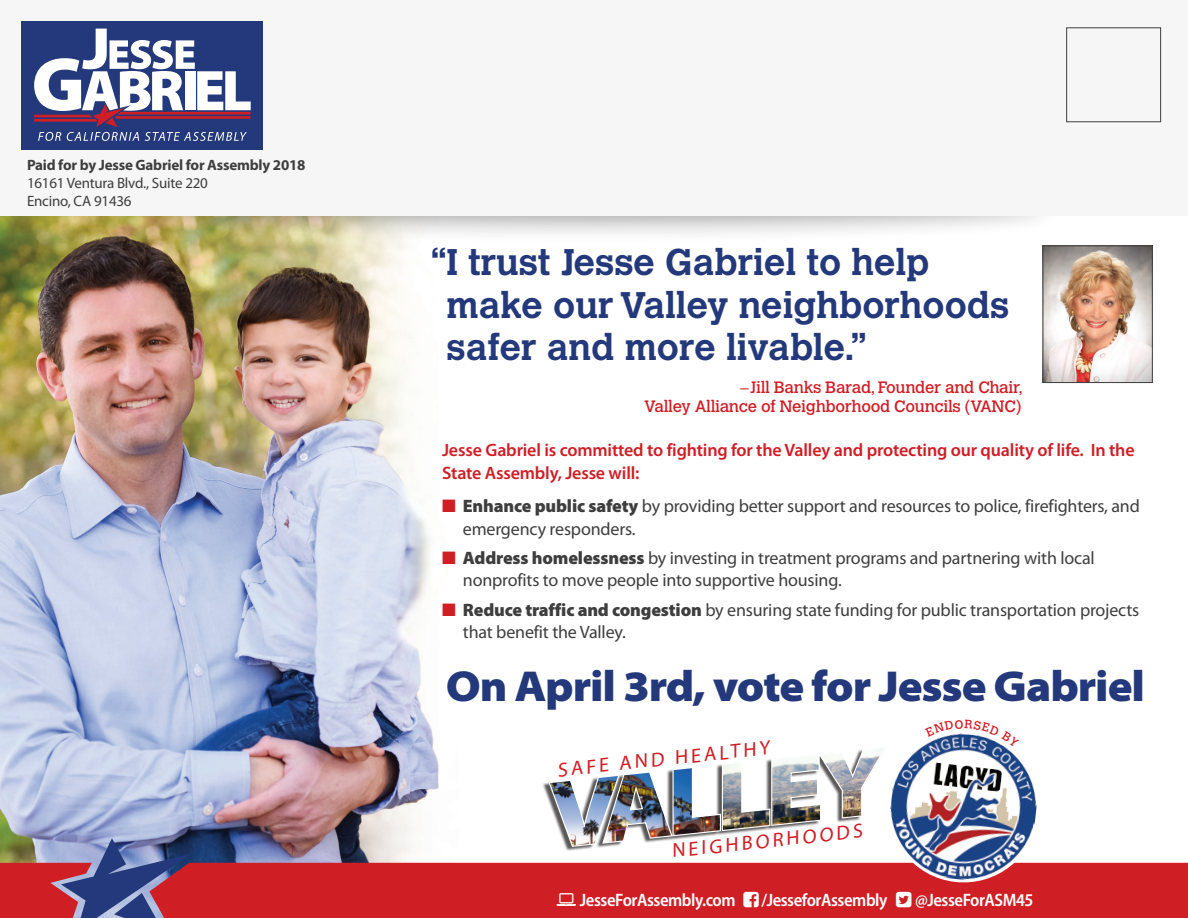
<style>
.page{position:relative;width:1188px;height:918px;background:#fff}
.page>*{position:absolute;margin:0;border:0;box-sizing:border-box;transform-origin:0 0}
.t1{font:900 semi-expanded 43.5px "Myriad Pro";letter-spacing:-.025em;color:#24397b}
.t2{font:700 36.75px/42.6px "Calvert";color:#24397b}
.t3{font:20.1px "Myriad Pro";color:#d01e25}
.t4{font:18px/22.5px "Myriad Pro";letter-spacing:-.01em;color:#3e3e3f}
.t5{font:600 18px/22.5px "Myriad Pro";letter-spacing:-.01em;color:#d01e25}
.t6{font:600 semi-condensed 18px "Myriad Pro";letter-spacing:-.025em;color:#fff}
.t7{font:16.35px/19px "Calvert";letter-spacing:-.02em;color:#d01e25;text-align:right}
.t8{font:15px/18px "Myriad Pro";letter-spacing:-.015em;color:#3e3e3f}
.t9{font:700 15px "Myriad Pro";letter-spacing:-.015em;color:#3e3e3f}
.s1{color:#d01e25}
.s2{font-weight:900}
</style>
<div class="page">
<img style="left:0;top:216px;width:547px;height:647px">
<div style="left:123px;top:165px;width:942px;height:79px;background:#231f20;opacity:.4"></div>
<div style="left:0;top:0;width:1188px;height:216px;background:#f6f6f7"></div>
<div style="left:21px;top:21px;width:242px;height:128px;background:#24397b"></div>
<svg style="left:34px;top:29px;width:217px;height:112px"></svg>
<div style="left:1066px;top:27px;width:95px;height:95px;border:1px solid #3e3e3f"></div>
<div style="left:0;top:863px;width:1188px;height:55px;background:#d01e25"></div>
<svg style="left:61px;top:838px;width:130px;height:80px;background:#715984"></svg>
<div style="left:438px;top:660px;width:714px;height:58px;background:#fff"></div>
<img style="left:1045px;top:247px;width:106px;height:134px">
<div style="left:1043px;top:245px;width:110px;height:138px;border:1px solid #3e3e3f"></div>
<svg style="left:547px;top:733px;width:496px;height:174px"></svg>
<p class="t9" style="left:27px;top:157px;width:280px">Paid for by Jesse Gabriel for Assembly 2018</p>
<p class="t8" style="left:27px;top:174px;width:182px">16161 Ventura Blvd., Suite 220<br>Encino, CA 91436</p>
<h2 class="t2" style="left:447px;top:240px;width:564px;text-indent:-15px">“I trust Jesse Gabriel to help make our Valley neighborhoods safer and more livable.”</h2>
<p class="t7" style="left:644px;top:378px;width:380px">–Jill Banks Barad, Founder and Chair,<br>Valley Alliance of Neighborhood Councils (VANC)</p>
<p class="t5" style="left:442px;top:439px;width:694px">Jesse Gabriel is committed to fighting for the Valley and protecting our quality of life. In the<br>State Assembly, Jesse will:</p>
<p class="t4" style="left:463px;top:495px;width:679px;text-indent:-21px"><span class="s1">■</span> <span class="s2">Enhance public safety</span> by providing better support and resources to police, firefighters, and emergency responders.</p>
<p class="t4" style="left:463px;top:547px;width:633px;text-indent:-21px"><span class="s1">■</span> <span class="s2">Address homelessness</span> by investing in treatment programs and partnering with local nonprofits to move people into supportive housing.</p>
<p class="t4" style="left:463px;top:599px;width:678px;text-indent:-21px"><span class="s1">■</span> <span class="s2">Reduce traffic and congestion</span> by ensuring state funding for public transportation projects that benefit the Valley.</p>
<h1 class="t1" style="left:446px;top:661px;width:701px">On April 3rd, vote for Jesse Gabriel</h1>
<p class="t3" style="left:556px;top:759px;width:215px;rotate:-6deg">SAFE AND HEALTHY</p>
<p class="t3" style="left:670px;top:840px;width:193px;rotate:-6deg">NEIGHBORHOODS</p>
<p class="t6" style="left:580px;top:890px;width:157px">JesseForAssembly.com</p>
<p class="t6" style="left:761px;top:890px;width:128px">/JesseforAssembly</p>
<p class="t6" style="left:915px;top:890px;width:120px">@JesseForASM45</p>
</div>
